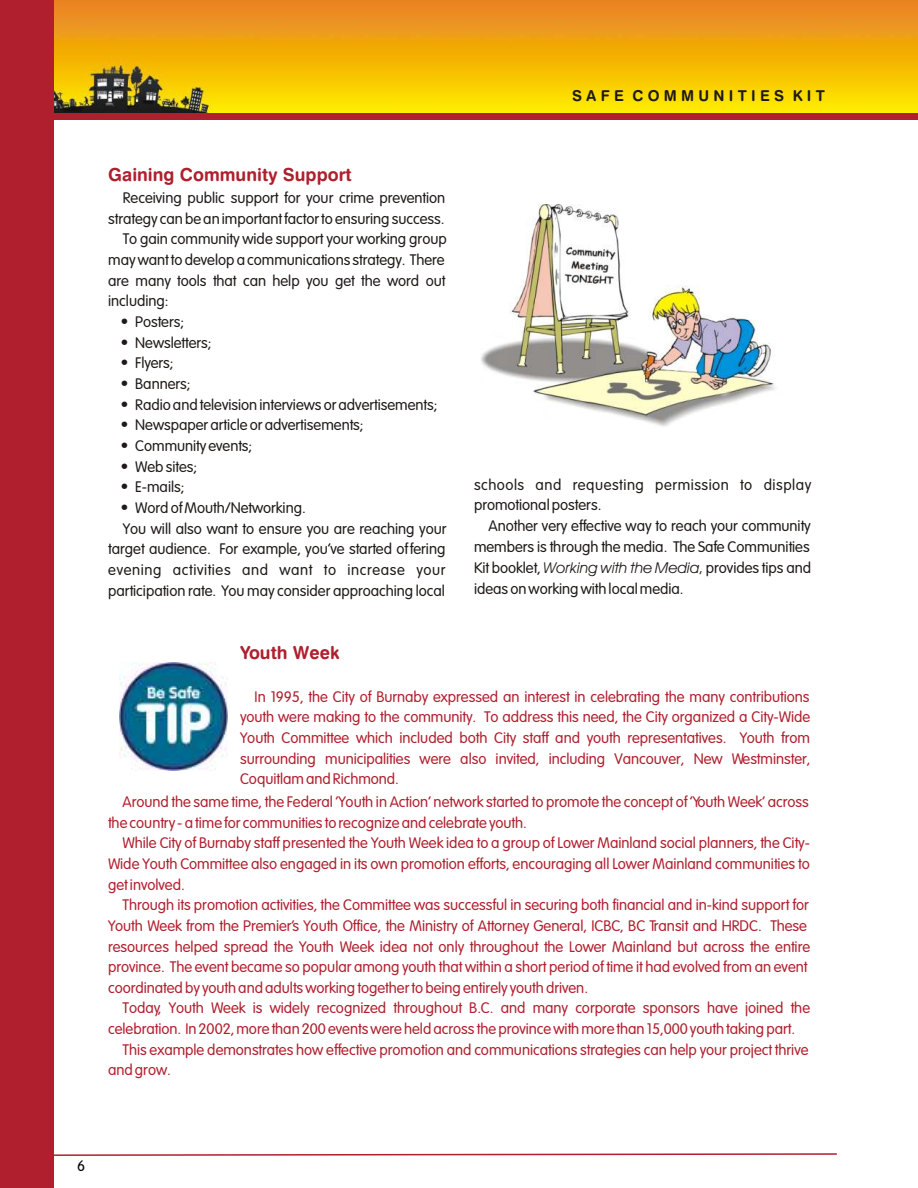
<style>
.page{position:relative;width:918px;height:1188px;background:#fff}
.page>*{position:absolute;margin:0;border:0;box-sizing:border-box;transform-origin:0 0}
.t1{font:18px "Swis 721 Bd Rnd BT";color:#b01f2e}
.t2{font:15px/20.7px "VAG Rounded Lt";color:#b01f2e}
.t3{font:15px/21px "VAG Rounded Lt";color:#1f1a17;text-align:justify}
.t4{font:15px/20.7px "VAG Rounded Lt";letter-spacing:.035em;color:#1f1a17}
.t5{font:15px "VAG Rounded Lt";letter-spacing:.04em;color:#1f1a17}
.t6{font:15px "Swis 721 Bd Rnd BT";letter-spacing:.285em;color:#1f1a17}
.t7{font:15px "VAG Rounded Lt";color:#000}
.s1{font-family:"Avant Garde Bk BT";font-style:italic}
.s2{font-family:"Avant Garde Bk BT"}
</style>
<div class="page">
<img style="left:54px;top:0;width:864px;height:114px">
<div style="left:0;top:0;width:54px;height:1188px;background:#b01f2e"></div>
<div style="left:51px;top:114px;width:867px;height:6px;background:#b01f2e"></div>
<svg style="left:54px;top:1153px;width:783px;height:3px"></svg>
<img style="left:481px;top:205px;width:294px;height:221px">
<img style="left:119px;top:662px;width:108px;height:108px">
<p class="t1" style="left:108px;top:168px;width:245px">Gaining Community Support</p>
<p class="t3" style="left:123px;top:189px;width:324px">Receiving public support for your crime prevention</p>
<p class="t3" style="left:108px;top:209px;width:338px">strategy can be an important factor to ensuring success.</p>
<p class="t3" style="left:123px;top:230px;width:325px">To gain community wide support your working group</p>
<p class="t3" style="left:108px;top:250px;width:338px">may want to develop a communications strategy. There</p>
<p class="t3" style="left:108px;top:271px;width:339px">are many tools that can help you get the word out</p>
<p class="t3" style="left:108px;top:292px;width:62px">including:</p>
<p class="t3" style="left:135px;top:312px;width:50px">Posters;</p>
<p class="t3" style="left:135px;top:333px;width:78px">Newsletters;</p>
<p class="t3" style="left:135px;top:354px;width:40px">Flyers;</p>
<p class="t3" style="left:135px;top:374px;width:57px">Banners;</p>
<p class="t3" style="left:135px;top:395px;width:304px">Radio and television interviews or advertisements;</p>
<p class="t3" style="left:135px;top:416px;width:230px">Newspaper article or advertisements;</p>
<p class="t3" style="left:135px;top:436px;width:118px">Community events;</p>
<p class="t3" style="left:135px;top:457px;width:63px">Web sites;</p>
<p class="t3" style="left:135px;top:478px;width:51px">E-mails;</p>
<p class="t3" style="left:135px;top:498px;width:172px">Word of Mouth/Networking.</p>
<p class="t3" style="left:123px;top:519px;width:325px">You will also want to ensure you are reaching your</p>
<p class="t3" style="left:108px;top:540px;width:339px">target audience. For example, you've started offering</p>
<p class="t5" style="left:108px;top:563px;width:339px">evening activities and want to increase your</p>
<p class="t3" style="left:108px;top:581px;width:338px">participation rate. You may consider approaching local</p>
<p class="t6" style="left:572px;top:90px;width:254px">SAFE COMMUNITIES KIT</p>
<p class="t4" style="left:474px;top:475px;width:339px">schools and requesting permission to display promotional posters.</p>
<p class="t3" style="left:474px;top:517px;width:339px;text-indent:15px">Another very effective way to reach your community members is through the media. The Safe Communities Kit booklet, <span class="s1">Working with the Media</span><span class="s2">,</span> provides tips and ideas on working with local media.</p>
<p class="t1" style="left:240px;top:646px;width:102px">Youth Week</p>
<p class="t2" style="left:240px;top:687px;width:572px;text-align:justify;text-indent:15px">In 1995, the City of Burnaby expressed an interest in celebrating the many contributions youth were making to the community. To address this need, the City organized a City-Wide Youth Committee which included both City staff and youth representatives. Youth from surrounding municipalities were also invited, including Vancouver, New Westminster, Coquitlam and Richmond.</p>
<p class="t2" style="left:108px;top:792px;width:702px;text-indent:15px">Around the same time, the Federal 'Youth in Action' network started to promote the concept of 'Youth Week' across the country - a time for communities to recognize and celebrate youth.</p>
<p class="t2" style="left:108px;top:834px;width:703px;text-align:justify;text-indent:15px">While City of Burnaby staff presented the Youth Week idea to a group of Lower Mainland social planners, the City-Wide Youth Committee also engaged in its own promotion efforts, encouraging all Lower Mainland communities to get involved.</p>
<p class="t2" style="left:108px;top:896px;width:704px;text-indent:15px">Through its promotion activities, the Committee was successful in securing both financial and in-kind support for Youth Week from the Premier's Youth Office, the Ministry of Attorney General, ICBC, BC Transit and HRDC. These resources helped spread the Youth Week idea not only throughout the Lower Mainland but across the entire province. The event became so popular among youth that within a short period of time it had evolved from an event coordinated by youth and adults working together to being entirely youth driven.</p>
<p class="t2" style="left:108px;top:999px;width:704px;text-indent:15px">Today, Youth Week is widely recognized throughout B.C. and many corporate sponsors have joined the celebration. In 2002, more than 200 events were held across the province with more than 15,000 youth taking part.</p>
<p class="t2" style="left:108px;top:1040px;width:702px;text-indent:15px">This example demonstrates how effective promotion and communications strategies can help your project thrive and grow.</p>
<p class="t7" style="left:77px;top:1159px;width:10px">6</p>
</div>
